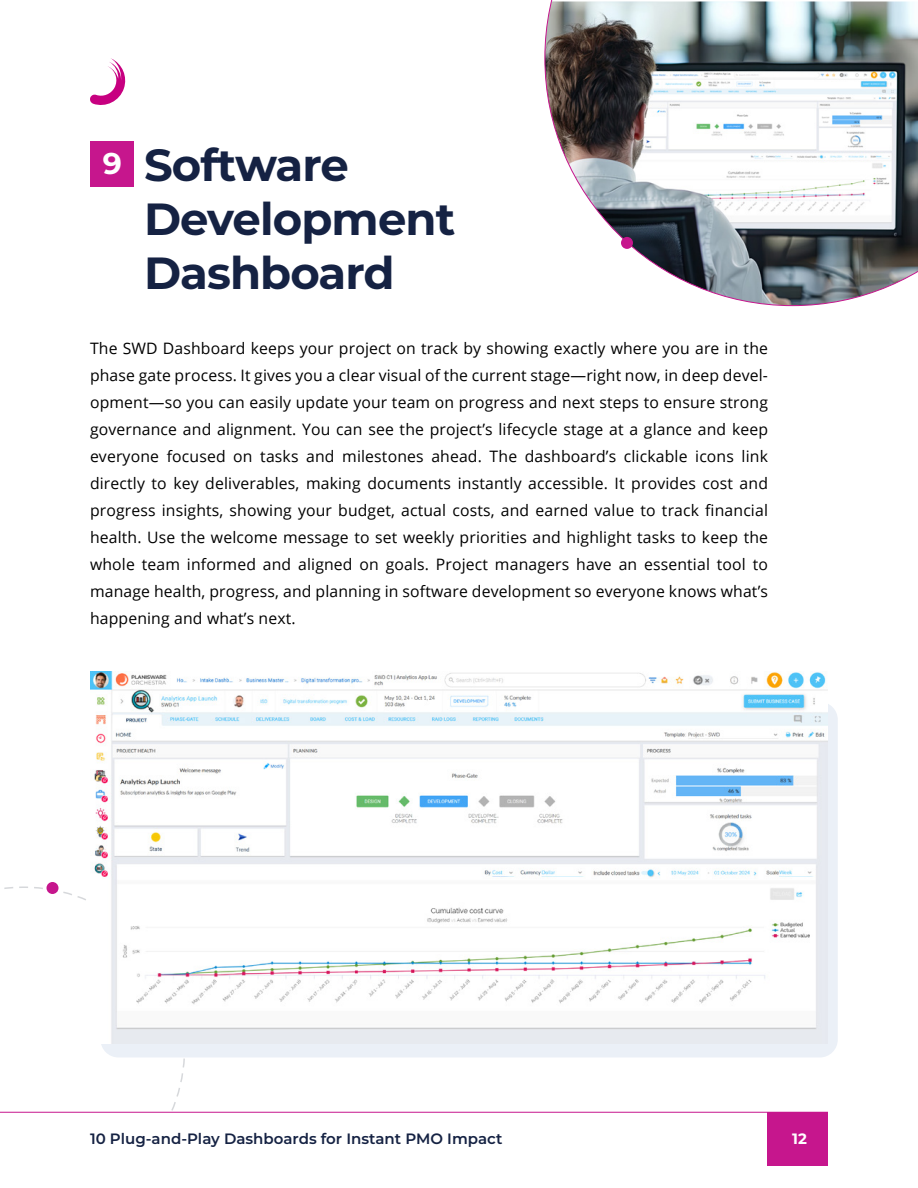
<style>
.page{position:relative;width:918px;height:1188px;background:#fff}
.page>*{position:absolute;margin:0;border:0;box-sizing:border-box;transform-origin:0 0}
.t1{font:700 45px/54px "Montserrat";letter-spacing:-.02em;color:#152243}
.t2{font:700 30px "Montserrat";color:#fff}
.Body{font:15.75px/27px "Open Sans";letter-spacing:.01em;color:#000;text-align:justify}
.t3{font:600 15px "Montserrat";color:#152243}
.t4{font:700 15px "Montserrat";color:#fff}
</style>
<div class="page">
<svg style="left:90px;top:58px;width:36px;height:47px"></svg>
<div style="left:767px;top:1112px;width:61px;height:53px;background:#c6168d"></div>
<hr style="left:0;top:1112px;width:828px;height:1px;background:#c6168d">
<svg style="left:4px;top:886px;width:181px;height:225px"></svg>
<div style="left:46px;top:882px;width:12px;height:12px;background:#c6168d;border-radius:50%"></div>
<div style="left:100px;top:702px;width:738px;height:355px;background:#ebf0f7;border-radius:18px"></div>
<img style="left:90px;top:672px;width:738px;height:372px">
<img style="left:544px;top:0;width:374px;height:306px">
<div style="left:621px;top:237px;width:12px;height:12px;background:#c6168d;border-radius:50%"></div>
<div style="left:91px;top:142px;width:43px;height:45px;background:#c6168d"></div>
<p class="t2" style="left:103px;top:141px;width:21px">9</p>
<p class="t1" style="left:144px;top:136px;width:313px">Software<br>Development<br>Dashboard</p>
<p class="Body" style="left:90px;top:334px;width:680px">The SWD Dashboard keeps your project on track by showing exactly where you are in the phase gate process. It gives you a clear visual of the current stage—right now, in deep devel&shy;opment—so you can easily update your team on progress and next steps to ensure strong governance and alignment. You can see the project’s lifecycle stage at a glance and keep everyone focused on tasks and milestones ahead. The dashboard’s clickable icons link directly to key deliverables, making documents instantly accessible. It provides cost and progress insights, showing your budget, actual costs, and earned value to track financial health. Use the welcome message to set weekly priorities and highlight tasks to keep the whole team informed and aligned on goals. Project managers have an essential tool to manage health, progress, and planning in software development so everyone knows what’s happening and what’s next.</p>
<p class="t3" style="left:90px;top:1128px;width:414px">10 Plug-and-Play Dashboards for Instant PMO Impact</p>
<p class="t4" style="left:792px;top:1128px;width:16px">12</p>
</div>
